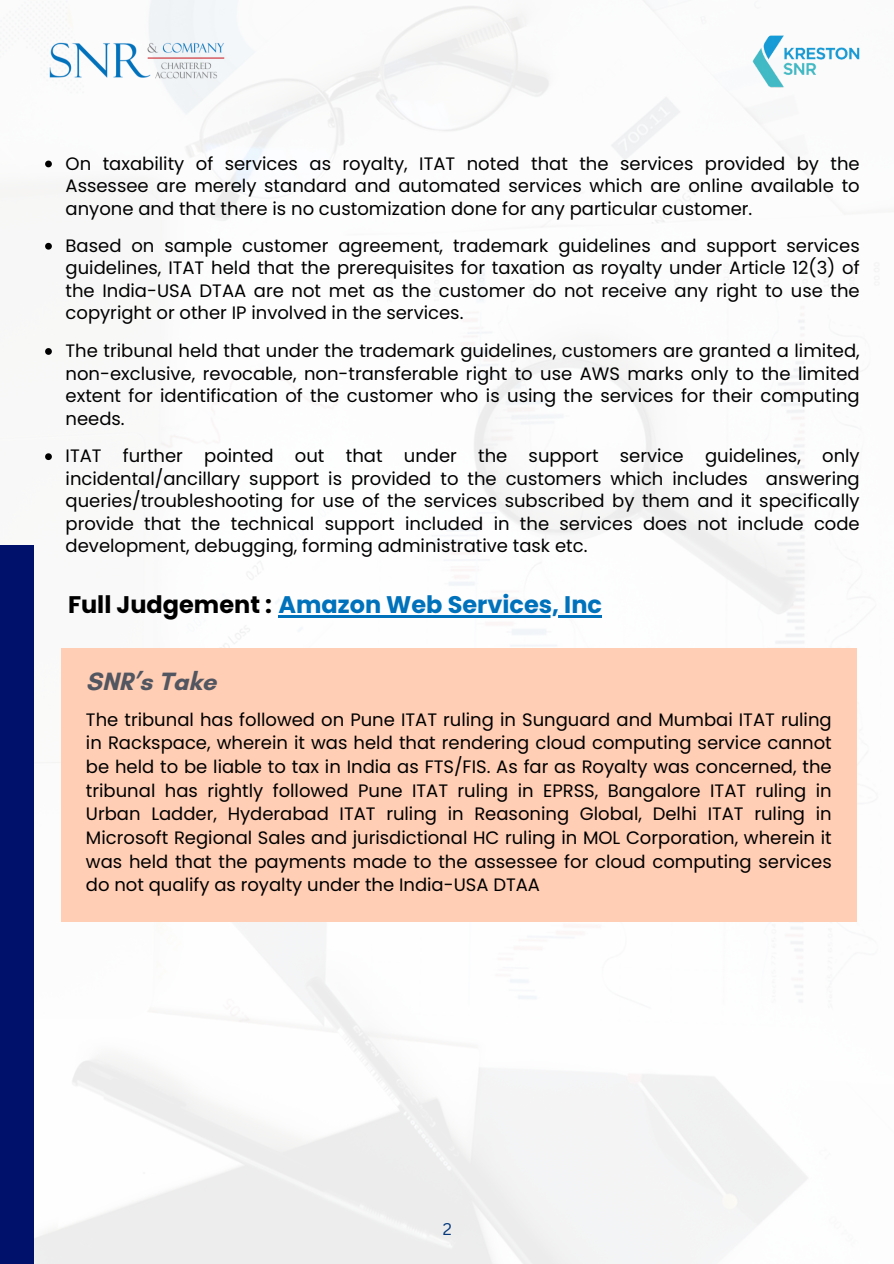
<style>
.page{position:relative;width:894px;height:1264px;background:#fff}
.page>*{position:absolute;margin:0;border:0;box-sizing:border-box;transform-origin:0 0}
.t1{font:700 25.5px "Glacial Indifference";color:#525660}
.t2{font:700 24px "Poppins";color:#0071bb}
.t3{font:18px/22.5px "Poppins";color:#000;text-align:justify}
.t4{font:16.5px "Canva Sans";color:#04377b}
.s1{color:#000}
</style>
<div class="page">
<img style="left:0;top:0;width:878px;height:1263px">
<svg style="left:45px;top:161px;width:7px;height:6px"></svg>
<svg style="left:45px;top:243px;width:7px;height:7px"></svg>
<svg style="left:45px;top:348px;width:7px;height:7px"></svg>
<svg style="left:45px;top:453px;width:7px;height:7px"></svg>
<img style="left:47px;top:41px;width:178px;height:40px">
<img style="left:745px;top:32px;width:119px;height:58px">
<div style="left:61px;top:648px;width:795px;height:182px;background:#ffceb5"></div>
<div style="left:61px;top:739px;width:795px;height:183px;background:#ffceb5"></div>
<hr style="left:278px;top:615px;width:324px;height:2px;background:#0071bb">
<div style="left:0;top:545px;width:34px;height:718px;background:#00116b"></div>
<p class="t3" style="left:66px;top:152px;width:795px">On taxability of services as royalty, ITAT noted that the services provided by the Assessee are merely standard and automated services which are online available to anyone and that there is no customization done for any particular customer.</p>
<p class="t3" style="left:66px;top:234px;width:795px">Based on sample customer agreement, trademark guidelines and support services guidelines, ITAT held that the prerequisites for taxation as royalty under Article 12(3) of the India-USA DTAA are not met as the customer do not receive any right to use the copyright or other IP involved in the services.</p>
<p class="t3" style="left:66px;top:339px;width:795px">The tribunal held that under the trademark guidelines, customers are granted a limited, non-exclusive, revocable, non-transferable right to use AWS marks only to the limited extent for identification of the customer who is using the services for their computing needs.</p>
<p class="t3" style="left:66px;top:445px;width:795px">ITAT further pointed out that under the support service guidelines, only incidental/ancillary support is provided to the customers which includes answering queries/troubleshooting for use of the services subscribed by them and it specifically provide that the technical support included in the services does not include code development, debugging, forming administrative task etc.</p>
<p class="t2" style="left:68px;top:588px;width:535px"><span class="s1">Full Judgement :</span> Amazon Web Services, Inc</p>
<p class="t1" style="left:86px;top:665px;width:132px">SNR’s Take</p>
<p class="t3" style="left:86px;top:707px;width:747px;line-height:23.7px">The tribunal has followed on Pune ITAT ruling in Sunguard and Mumbai ITAT ruling in Rackspace, wherein it was held that rendering cloud computing service cannot be held to be liable to tax in India as FTS/FIS. As far as Royalty was concerned, the tribunal has rightly followed Pune ITAT ruling in EPRSS, Bangalore ITAT ruling in Urban Ladder, Hyderabad ITAT ruling in Reasoning Global, Delhi ITAT ruling in Microsoft Regional Sales and jurisdictional HC ruling in MOL Corporation, wherein it was held that the payments made to the assessee for cloud computing services do not qualify as royalty under the India-USA DTAA</p>
<p class="t4" style="left:443px;top:1217px;width:11px">2</p>
</div>
